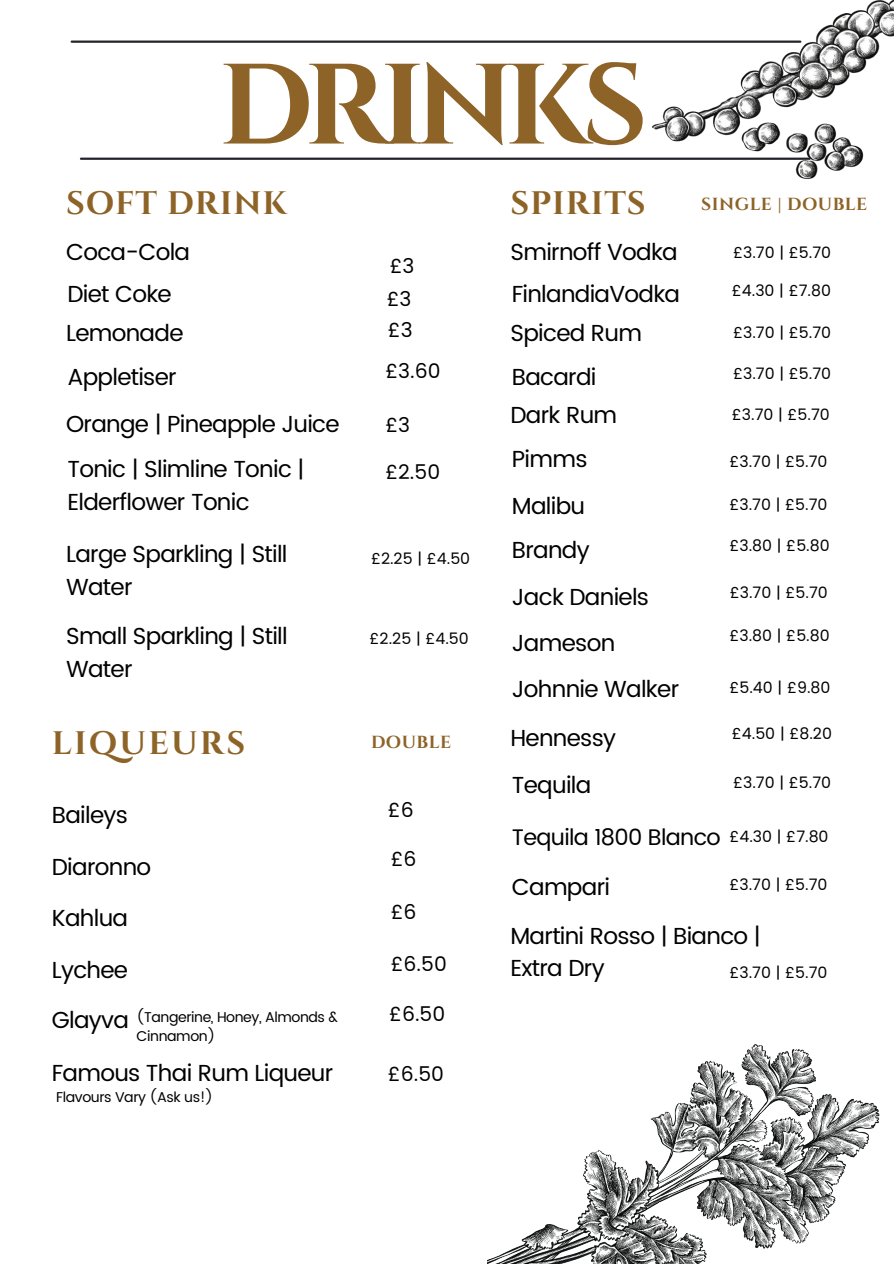
<style>
.page{position:relative;width:894px;height:1264px;background:#fff}
.page>*{position:absolute;margin:0;border:0;box-sizing:border-box;transform-origin:0 0}
.t1{font:700 114px "Cinzel";letter-spacing:-.08em;color:#8d6327}
.t2{font:700 32.4px "Cinzel";letter-spacing:.03em;color:#8d6327}
.t3{font:700 32.4px "Cinzel";letter-spacing:.065em;color:#8d6327}
.t4{font:23.25px/32.4px "Poppins";letter-spacing:-.03em;color:#000}
.t5{font:22.5px "Poppins";letter-spacing:-.03em;color:#000}
.t6{font:20.25px "Poppins";color:#000}
.t7{font:700 17.4px "Cinzel";letter-spacing:.025em;color:#8d6327}
.t8{font:15.75px "Poppins";color:#000}
.t9{font:14.25px/19.2px "Poppins";letter-spacing:-.03em;color:#000}
</style>
<div class="page">
<img style="left:652px;top:0;width:241px;height:178px">
<img style="left:487px;top:1044px;width:393px;height:219px">
<hr style="left:81px;top:158px;width:728px;height:2px;background:#252229">
<hr style="left:72px;top:41px;width:728px;height:2px;background:#252229">
<p class="t1" style="left:219px;top:33px;width:430px">DRINKS</p>
<p class="t2" style="left:66px;top:183px;width:222px">SOFT DRINK</p>
<p class="t4" style="left:66px;top:236px;width:125px">Coca-Cola</p>
<h3 class="t4" style="left:67px;top:277px;width:106px">Diet Coke</h3>
<h3 class="t4" style="left:66px;top:316px;width:119px">Lemonade</h3>
<h2 class="t4" style="left:67px;top:361px;width:111px">Appletiser</h2>
<p class="t4" style="left:66px;top:407px;width:275px">Orange | Pineapple Juice</p>
<h3 class="t4" style="left:67px;top:453px;width:238px">Tonic | Slimline Tonic |<br>Elderflower Tonic</h3>
<p class="t4" style="left:66px;top:538px;width:223px">Large Sparkling | Still<br>Water</p>
<p class="t4" style="left:66px;top:620px;width:223px">Small Sparkling | Still<br>Water</p>
<h3 class="t6" style="left:389px;top:254px;width:26px">£3</h3>
<h5 class="t6" style="left:386px;top:287px;width:26px">£3</h5>
<h4 class="t6" style="left:387px;top:318px;width:26px">£3</h4>
<p class="t6" style="left:385px;top:359px;width:57px">£3.60</p>
<h3 class="t6" style="left:385px;top:413px;width:26px">£3</h3>
<h3 class="t6" style="left:385px;top:460px;width:56px">£2.50</h3>
<p class="t8" style="left:371px;top:549px;width:101px">£2.25 | £4.50</p>
<h3 class="t8" style="left:369px;top:629px;width:101px">£2.25 | £4.50</h3>
<h3 class="t3" style="left:52px;top:722px;width:195px">LIQUEURS</h3>
<p class="t7" style="left:371px;top:731px;width:82px">DOUBLE</p>
<h3 class="t4" style="left:52px;top:798px;width:78px">Baileys</h3>
<h3 class="t4" style="left:52px;top:850px;width:101px">Diaronno</h3>
<p class="t4" style="left:52px;top:901px;width:78px">Kahlua</p>
<h3 class="t4" style="left:52px;top:953px;width:78px">Lychee</h3>
<h4 class="t4" style="left:52px;top:1003px;width:79px">Glayva</h4>
<h3 class="t9" style="left:137px;top:1007px;width:203px">(Tangerine, Honey, Almonds &amp;<br>Cinnamon)</h3>
<p class="t4" style="left:52px;top:1056px;width:283px">Famous Thai Rum Liqueur</p>
<h3 class="t9" style="left:56px;top:1087px;width:158px">Flavours Vary (Ask us!)</h3>
<h3 class="t6" style="left:388px;top:797px;width:27px">£6</h3>
<h4 class="t6" style="left:390px;top:846px;width:27px">£6</h4>
<p class="t6" style="left:390px;top:899px;width:27px">£6</p>
<h3 class="t6" style="left:390px;top:952px;width:58px">£6.50</h3>
<h3 class="t6" style="left:389px;top:1001px;width:58px">£6.50</h3>
<p class="t6" style="left:388px;top:1061px;width:58px">£6.50</p>
<p class="t2" style="left:510px;top:183px;width:137px">SPIRITS</p>
<h1 class="t4" style="left:510px;top:236px;width:169px">Smirnoff Vodka</h1>
<h3 class="t7" style="left:701px;top:193px;width:167px">SINGLE | DOUBLE</h3>
<h4 class="t8" style="left:732px;top:243px;width:99px">£3.70 | £5.70</h4>
<h3 class="t8" style="left:731px;top:281px;width:101px">£4.30 | £7.80</h3>
<h4 class="t8" style="left:732px;top:323px;width:99px">£3.70 | £5.70</h4>
<h3 class="t8" style="left:732px;top:365px;width:99px">£3.70 | £5.70</h3>
<h4 class="t8" style="left:731px;top:405px;width:99px">£3.70 | £5.70</h4>
<h3 class="t8" style="left:729px;top:452px;width:99px">£3.70 | £5.70</h3>
<p class="t8" style="left:729px;top:495px;width:99px">£3.70 | £5.70</p>
<h4 class="t8" style="left:729px;top:536px;width:102px">£3.80 | £5.80</h4>
<h3 class="t8" style="left:729px;top:583px;width:99px">£3.70 | £5.70</h3>
<p class="t8" style="left:729px;top:626px;width:102px">£3.80 | £5.80</p>
<h4 class="t8" style="left:729px;top:678px;width:102px">£5.40 | £9.80</h4>
<h3 class="t8" style="left:731px;top:724px;width:102px">£4.50 | £8.20</h3>
<p class="t8" style="left:732px;top:773px;width:99px">£3.70 | £5.70</p>
<h3 class="t8" style="left:729px;top:827px;width:101px">£4.30 | £7.80</h3>
<p class="t8" style="left:729px;top:875px;width:99px">£3.70 | £5.70</p>
<h3 class="t4" style="left:511px;top:277px;width:170px">FinlandiaVodka</h3>
<p class="t4" style="left:510px;top:316px;width:133px">Spiced Rum</p>
<p class="t4" style="left:511px;top:361px;width:86px">Bacardi</p>
<h3 class="t4" style="left:510px;top:398px;width:108px">Dark Rum</h3>
<h4 class="t4" style="left:511px;top:443px;width:77px">Pimms</h4>
<h2 class="t4" style="left:511px;top:490px;width:75px">Malibu</h2>
<h3 class="t4" style="left:511px;top:533px;width:79px">Brandy</h3>
<h4 class="t4" style="left:511px;top:580px;width:139px">Jack Daniels</h4>
<h4 class="t4" style="left:511px;top:626px;width:105px">Jameson</h4>
<h4 class="t4" style="left:511px;top:672px;width:169px">Johnnie Walker</h4>
<h2 class="t4" style="left:510px;top:721px;width:107px">Hennessy</h2>
<h5 class="t4" style="left:511px;top:768px;width:81px">Tequila</h5>
<h3 class="t5" style="left:511px;top:824px;width:210px">Tequila 1800 Blanco</h3>
<h3 class="t4" style="left:511px;top:871px;width:100px">Campari</h3>
<p class="t4" style="left:510px;top:919px;width:252px">Martini Rosso | Bianco |<br>Extra Dry</p>
<h3 class="t8" style="left:729px;top:963px;width:99px">£3.70 | £5.70</h3>
</div>
